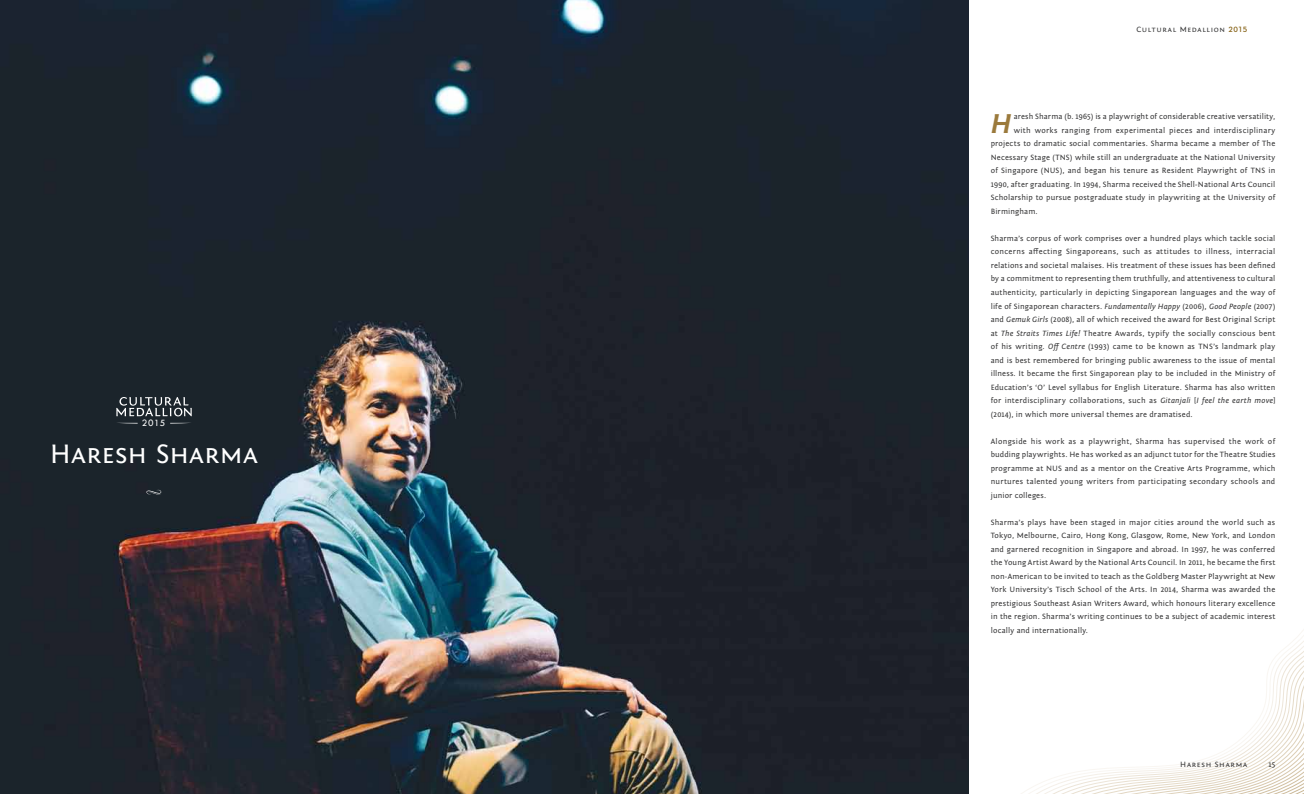
<style>
.page{position:relative;width:1304px;height:794px;background:#fff}
.page>*{position:absolute;margin:0;border:0;box-sizing:border-box;transform-origin:0 0}
.t1{font:italic 700 28.2px "Fontin Sans";color:#9b7a3c}
.t2{font:28px "Fontin Sans Small Caps";letter-spacing:.005em;color:#fff}
.t3{font:10px "Tw Cen";color:#fff}
.t4{font:8px/13.5px "Fontin Sans";letter-spacing:.02em;color:#333334;text-align:justify}
.t5{font:8px "Fontin Sans Small Caps";letter-spacing:.09em;color:#333334}
.s1{font-family:"Neutra Text TF Demi Alt";font-size:7.8px;color:#866216}
.s2{font-style:italic}
</style>
<div class="page">
<svg style="left:1219px;top:629px;width:85px;height:165px"></svg>
<img style="left:0;top:0;width:968px;height:794px">
<svg style="left:116px;top:423px;width:22px;height:1px"></svg>
<svg style="left:116px;top:397px;width:76px;height:19px"></svg>
<svg style="left:170px;top:423px;width:22px;height:1px"></svg>
<svg style="left:146px;top:489px;width:15px;height:6px"></svg>
<p class="t3" style="left:142px;top:417px;width:25px">2015</p>
<h2 class="t2" style="left:50px;top:438px;width:210px">Haresh Sharma</h2>
<p class="t5" style="left:1136px;top:25px;width:112px">Cultural Medallion <span class="s1">2015</span></p>
<h1 class="t1" style="left:991px;top:108px;width:22px">H</h1>
<p class="t4" style="left:1014px;top:110px;width:263px">aresh Sharma (b. 1965) is a playwright of considerable creative versatility,</p>
<p class="t4" style="left:1014px;top:124px;width:263px">with works ranging from experimental pieces and interdisciplinary</p>
<p class="t4" style="left:991px;top:137px;width:286px">projects to dramatic social commentaries. Sharma became a member of The</p>
<p class="t4" style="left:991px;top:151px;width:286px">Necessary Stage (TNS) while still an undergraduate at the National University</p>
<p class="t4" style="left:991px;top:164px;width:286px">of Singapore (NUS), and began his tenure as Resident Playwright of TNS in</p>
<p class="t4" style="left:991px;top:178px;width:286px">1990, after graduating. In 1994, Sharma received the Shell-National Arts Council</p>
<p class="t4" style="left:991px;top:191px;width:286px">Scholarship to pursue postgraduate study in playwriting at the University of</p>
<p class="t4" style="left:991px;top:205px;width:48px">Birmingham.</p>
<p class="t4" style="left:991px;top:232px;width:286px">Sharma’s corpus of work comprises over a hundred plays which tackle social concerns affecting Singaporeans, such as attitudes to illness, interracial relations and societal malaises. His treatment of these issues has been defined by a commitment to representing them truthfully, and attentiveness to cultural authenticity, particularly in depicting Singaporean languages and the way of life of Singaporean characters. <span class="s2">Fundamentally Happy</span> (2006), <span class="s2">Good People</span> (2007) and <span class="s2">Gemuk Girls</span> (2008), all of which received the award for Best Original Script at <span class="s2">The Straits Times Life!</span> Theatre Awards, typify the socially conscious bent of his writing. <span class="s2">Off Centre</span> (1993) came to be known as TNS’s landmark play and is best remembered for bringing public awareness to the issue of mental illness. It became the first Singaporean play to be included in the Ministry of Education’s ‘O’ Level syllabus for English Literature. Sharma has also written for interdisciplinary collaborations, such as <span class="s2">Gitanjali</span> [<span class="s2">I feel the earth move</span>] (2014), in which more universal themes are dramatised.</p>
<p class="t4" style="left:991px;top:434px;width:286px">Alongside his work as a playwright, Sharma has supervised the work of budding playwrights. He has worked as an adjunct tutor for the Theatre Studies programme at NUS and as a mentor on the Creative Arts Programme, which nurtures talented young writers from participating secondary schools and junior colleges.</p>
<p class="t4" style="left:991px;top:515px;width:286px">Sharma’s plays have been staged in major cities around the world such as Tokyo, Melbourne, Cairo, Hong Kong, Glasgow, Rome, New York, and London and garnered recognition in Singapore and abroad. In 1997, he was conferred the Young Artist Award by the National Arts Council. In 2011, he became the first non-American to be invited to teach as the Goldberg Master Playwright at New York University’s Tisch School of the Arts. In 2014, Sharma was awarded the prestigious Southeast Asian Writers Award, which honours literary excellence in the region. Sharma’s writing continues to be a subject of academic interest locally and internationally.</p>
<p class="t5" style="left:1180px;top:759px;width:69px">Haresh Sharma</p>
<p class="t4" style="left:1269px;top:757px;width:8px">15</p>
</div>
